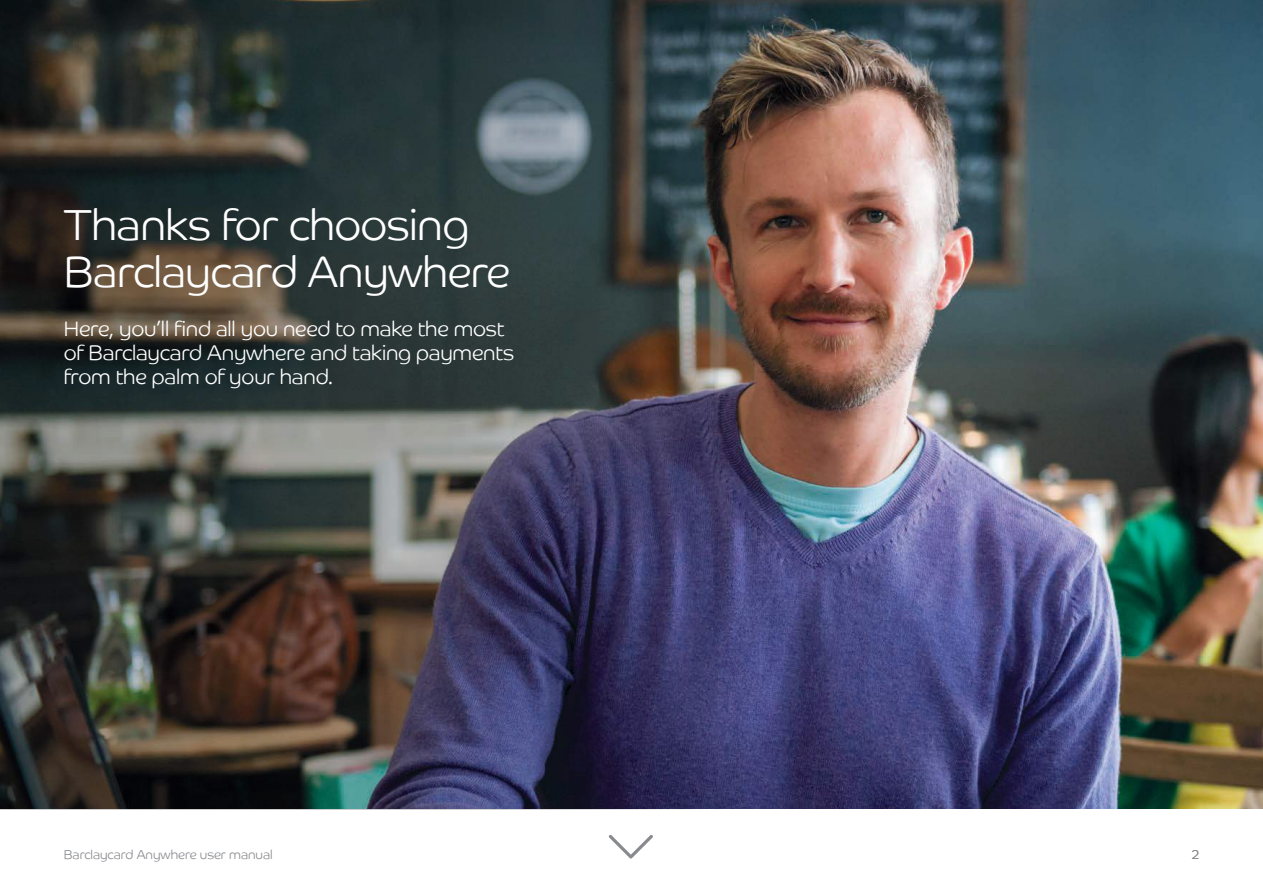
<style>
.page{position:relative;width:1263px;height:893px;background:#fff}
.page>*{position:absolute;margin:0;border:0;box-sizing:border-box;transform-origin:0 0}
.t1{font:43.5px/46.5px "Barclaycard Co Lt";letter-spacing:-.015em;color:#fff}
.t2{font:21px/24px "Barclaycard Co Lt";letter-spacing:-.01em;color:#fff}
.t3{font:12.75px "Barclaycard Co Lt";color:#888a8e}
</style>
<div class="page">
<svg style="left:609px;top:835px;width:44px;height:24px"></svg>
<img style="left:718px;top:1px;width:545px;height:808px">
<img style="left:0;top:1px;width:718px;height:809px">
<h1 class="t1" style="left:64px;top:201px;width:448px">Thanks for choosing<br>Barclaycard Anywhere</h1>
<p class="t2" style="left:64px;top:316px;width:452px">Here, you’ll find all you need to make the most of Barclaycard Anywhere and taking payments from the palm of your hand.</p>
<p class="t3" style="left:64px;top:847px;width:210px">Barclaycard Anywhere user manual</p>
<p class="t3" style="left:1192px;top:847px;width:9px">2</p>
</div>
